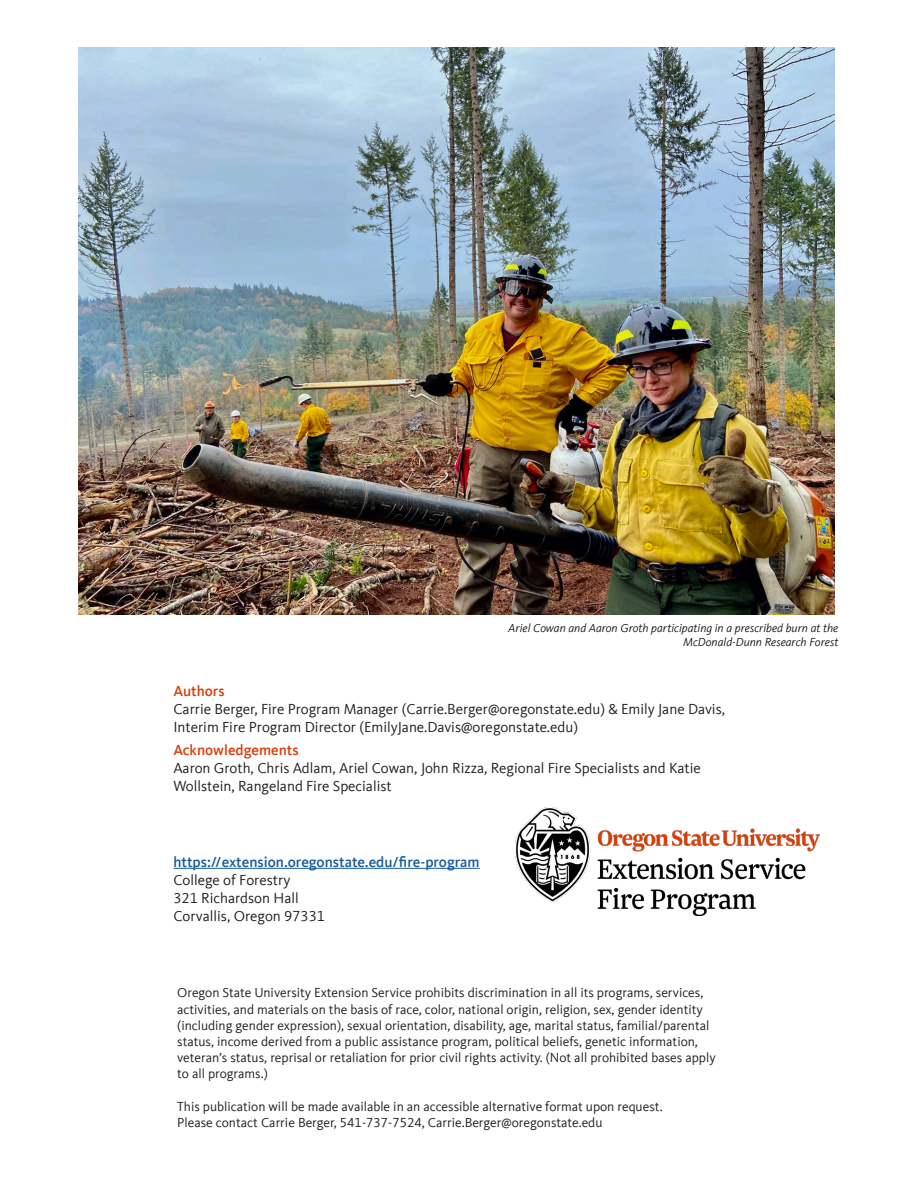
<style>
.page{position:relative;width:918px;height:1188px;background:#fff}
.page>*{position:absolute;margin:0;border:0;box-sizing:border-box;transform-origin:0 0}
.t1{font:15px/18px "Kievit Offc";color:#231f20}
.t2{font:500 15px "Kievit Offc";color:#175d9e}
.t3{font:500 15px "Kievit Offc";color:#d73f09}
.t4{font:13.5px/16.2px "Kievit Offc";color:#231f20}
.t5{font:italic 12px/13.5px "Kievit Offc";color:#231f20;text-align:right}
</style>
<div class="page">
<hr style="left:173px;top:868px;width:307px;height:1px;background:#175d9e">
<img style="left:78px;top:48px;width:756px;height:567px">
<img style="left:515px;top:808px;width:305px;height:108px">
<p class="t5" style="left:508px;top:622px;width:332px">Ariel Cowan and Aaron Groth participating in a prescribed burn at the<br>McDonald-Dunn Research Forest</p>
<p class="t3" style="left:173px;top:682px;width:53px">Authors</p>
<p class="t1" style="left:173px;top:700px;width:553px">Carrie Berger, Fire Program Manager (Carrie.Berger@oregonstate.edu) &amp; Emily Jane Davis,<br>Interim Fire Program Director (EmilyJane.Davis@oregonstate.edu)</p>
<p class="t3" style="left:173px;top:741px;width:127px">Acknowledgements</p>
<p class="t1" style="left:173px;top:759px;width:529px">Aaron Groth, Chris Adlam, Ariel Cowan, John Rizza, Regional Fire Specialists and Katie<br>Wollstein, Rangeland Fire Specialist</p>
<p class="t2" style="left:173px;top:853px;width:308px">https://extension.oregonstate.edu/fire-program</p>
<p class="t1" style="left:173px;top:871px;width:119px">College of Forestry</p>
<p class="t1" style="left:173px;top:889px;width:127px">321 Richardson Hall</p>
<p class="t1" style="left:173px;top:907px;width:153px">Corvallis, Oregon 97331</p>
<p class="t4" style="left:177px;top:985px;width:540px">Oregon State University Extension Service prohibits discrimination in all its programs, services, activities, and materials on the basis of race, color, national origin, religion, sex, gender identity (including gender expression), sexual orientation, disability, age, marital status, familial/parental status, income derived from a public assistance program, political beliefs, genetic information, veteran’s status, reprisal or retaliation for prior civil rights activity. (Not all prohibited bases apply to all programs.)</p>
<p class="t4" style="left:177px;top:1098px;width:487px">This publication will be made available in an accessible alternative format upon request.<br>Please contact Carrie Berger, 541-737-7524, Carrie.Berger@oregonstate.edu</p>
</div>
